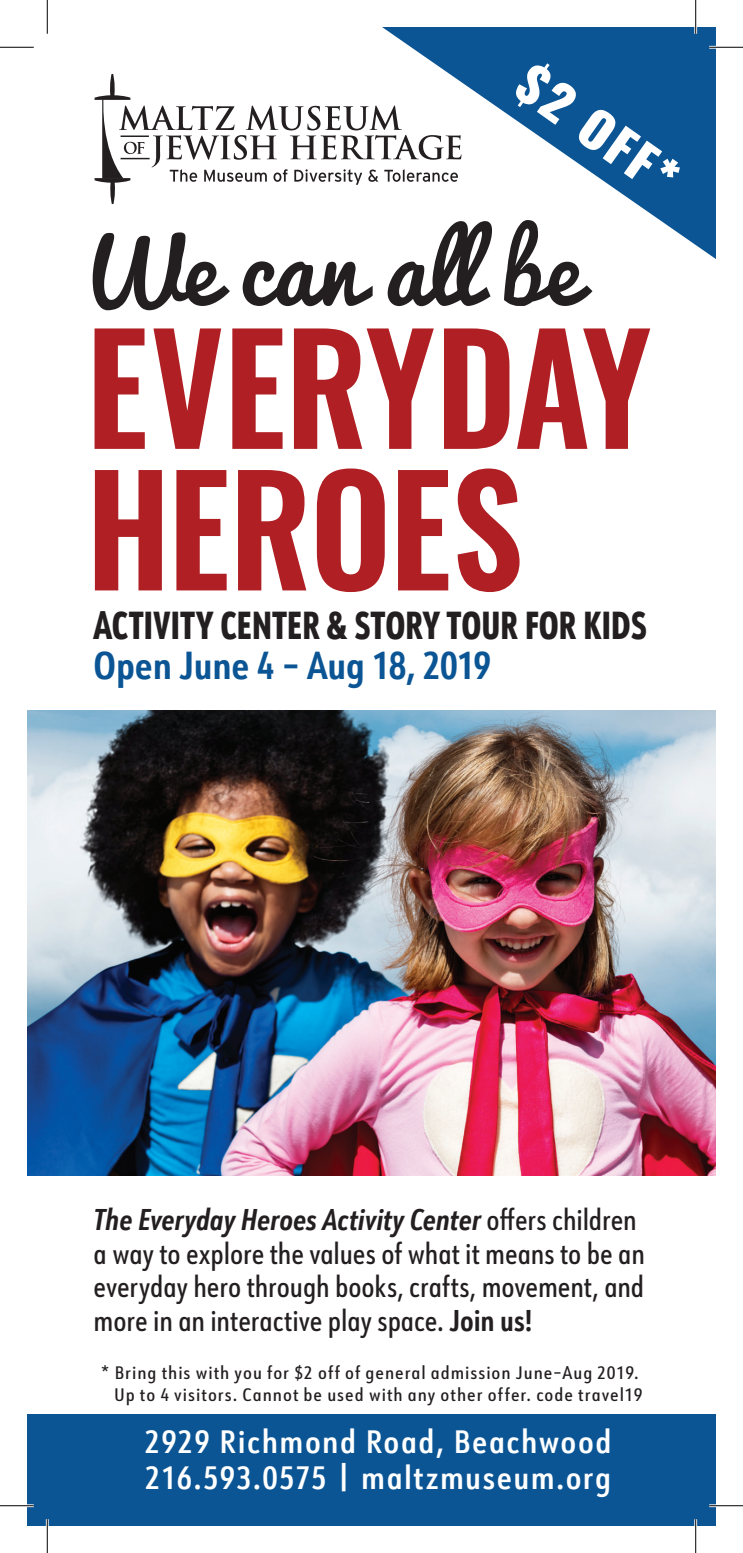
<style>
.page{position:relative;width:743px;height:1553px;background:#fff}
.page>*{position:absolute;margin:0;border:0;box-sizing:border-box;transform-origin:0 0}
.t1{font:800 49.27px "Oswald";color:#fff;scale:1.05 1}
.t2{font:800 38.02px "URW Form Cond";letter-spacing:-.005em;color:#231f20;scale:.84 1}
.t3{font:700 38.02px "URW Form Cond";letter-spacing:-.01em;color:#0b5595;scale:.95 1}
.t4{font:600 31.5px/36px "URW Form Cond";letter-spacing:.045em;color:#fff}
.t5{font:500 29.25px/33.8px "URW Form Cond";letter-spacing:-.005em;color:#231f20;scale:.91 1}
.t6{font:500 18px/22.5px "URW Form Cond";letter-spacing:.055em;color:#231f20;text-align:right}
.s1{font-weight:700;font-style:italic}
.s2{font-weight:700}
.s3{font-size:29.25px}
</style>
<div class="page">
<svg style="left:382px;top:27px;width:333px;height:232px;fill:#0b5595"></svg>
<div style="left:27px;top:1415px;width:689px;height:111px;background:#0b5595"></div>
<svg style="left:95px;top:74px;width:366px;height:130px"></svg>
<svg style="left:95px;top:468px;width:424px;height:124px;fill:#b01f23"></svg>
<svg style="left:94px;top:328px;width:556px;height:121px;fill:#b01f23"></svg>
<svg style="left:93px;top:220px;width:499px;height:90px"></svg>
<img style="left:27px;top:711px;width:689px;height:464px">
<hr style="left:709px;top:46px;width:33px;height:3px;background:#fff">
<hr style="left:0;top:1504px;width:34px;height:3px;background:#fff">
<hr style="left:709px;top:1504px;width:33px;height:3px;background:#fff">
<hr style="left:46px;top:1519px;width:3px;height:33px;background:#fff">
<hr style="left:694px;top:0;width:3px;height:34px;background:#fff">
<hr style="left:694px;top:1519px;width:3px;height:33px;background:#fff">
<hr style="left:0;top:47px;width:34px;height:1px;background:#000">
<hr style="left:709px;top:47px;width:33px;height:1px;background:#000">
<hr style="left:0;top:1505px;width:34px;height:1px;background:#000">
<hr style="left:709px;top:1505px;width:33px;height:1px;background:#000">
<hr style="left:47px;top:0;width:1px;height:34px;background:#000">
<hr style="left:47px;top:1519px;width:1px;height:33px;background:#000">
<hr style="left:695px;top:0;width:1px;height:34px;background:#000">
<hr style="left:695px;top:1519px;width:1px;height:33px;background:#000">
<h1 class="t1" style="left:542px;top:49px;width:176px;rotate:35deg">$2 OFF*</h1>
<p class="t2" style="left:94px;top:598px;width:660px">ACTIVITY CENTER &amp; STORY TOUR FOR KIDS</p>
<p class="t3" style="left:94px;top:639px;width:420px">Open June 4 – Aug 18, 2019</p>
<p class="t5" style="left:94px;top:1201px;width:607px"><span class="s1">The Everyday Heroes Activity Center</span> offers children a way to explore the values of what it means to be an everyday hero through books, crafts, movement, and more in an interactive play space. <span class="s2">Join us!</span></p>
<p class="t6" style="left:101px;top:1360px;width:543px">* Bring this with you for $2 off of general admission June–Aug 2019.<br>Up to 4 visitors. Cannot be used with any other offer. code travel19</p>
<p class="t4" style="left:145px;top:1422px;width:468px">2929 Richmond Road, Beachwood<br>216.593.0575 <span class="s3">|</span> maltzmuseum.org</p>
</div>
